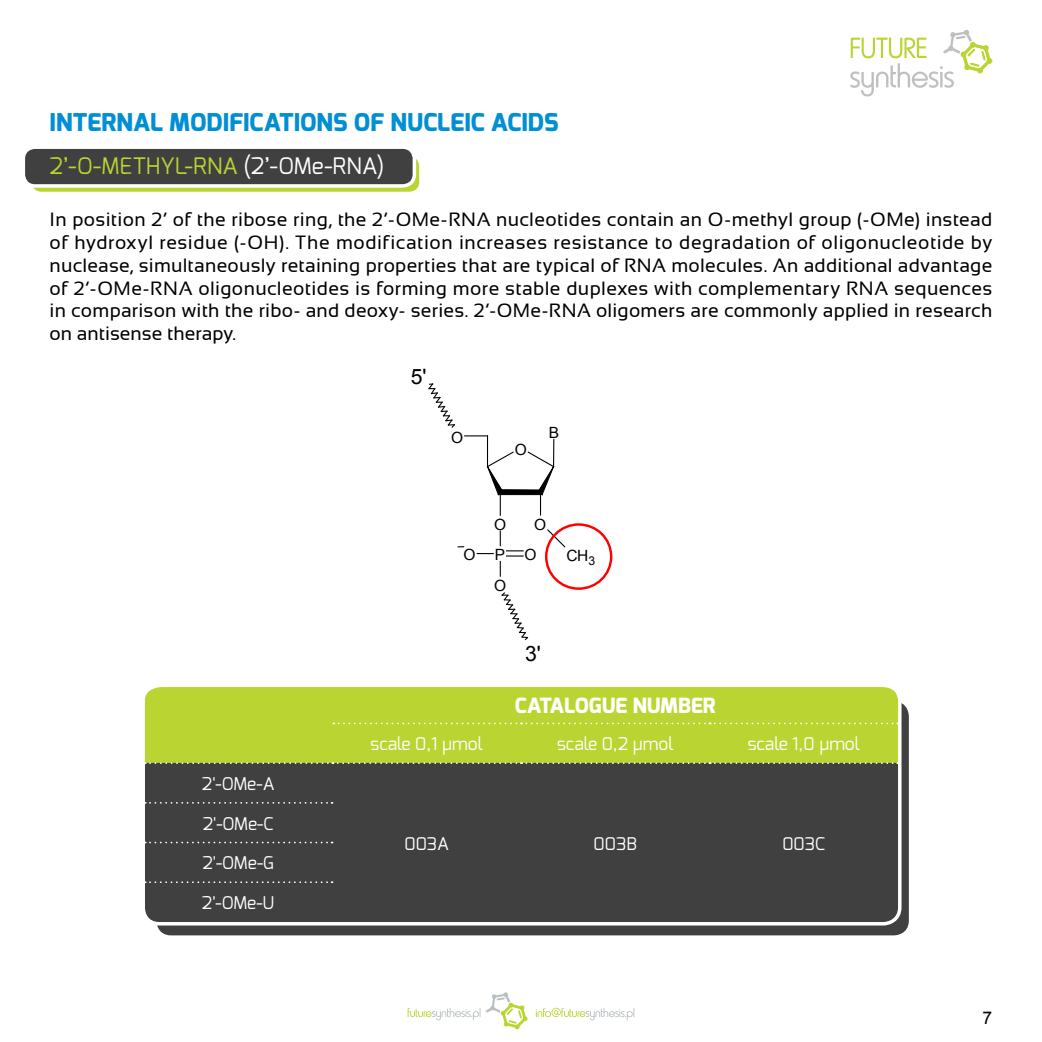
<style>
.page{position:relative;width:1042px;height:1042px;background:#fff}
.page>*{position:absolute;margin:0;border:0;box-sizing:border-box;transform-origin:0 0}
.t1{font:800 24.5px "Exo";color:#008fd5}
.t2{font:22.75px "Exo";color:#bad532}
.t3{font:21.18px "Arial";color:#000}
.t4{font:800 21px "Exo";color:#fff}
.t5{font:19.25px/22.8px "Sansation";letter-spacing:.01em;color:#000;text-align:justify}
.t6{font:17.5px "Exo";color:#fff}
.t7{font:17.5px "Arial";color:#000}
.t8{font:15.58px "Arial";color:#000}
.s1{color:#fff}
</style>
<div class="page">
<svg style="left:486px;top:992px;width:42px;height:37px"></svg>
<svg style="left:536px;top:1008px;width:98px;height:12px"></svg>
<svg style="left:408px;top:1008px;width:72px;height:12px"></svg>
<div style="left:156px;top:701px;width:753px;height:234px;background:#404040;border-radius:15px"></div>
<div style="left:146px;top:687px;width:750px;height:75px;background:#bad532"></div>
<div style="left:141px;top:682px;width:760px;height:243px;border:4px solid #fff;border-radius:17px"></div>
<div style="left:32px;top:156px;width:387px;height:36px;background:#bad532;border-radius:10px"></div>
<div style="left:23px;top:147px;width:391px;height:39px;background:#404040;border-radius:12px"></div>
<div style="left:22px;top:145px;width:394px;height:43px;border:4px solid #fff;border-radius:12px"></div>
<svg style="left:850px;top:29px;width:142px;height:67px"></svg>
<svg style="left:333px;top:722px;width:565px;height:2px"></svg>
<svg style="left:145px;top:762px;width:753px;height:2px"></svg>
<svg style="left:145px;top:802px;width:187px;height:2px"></svg>
<svg style="left:145px;top:841px;width:187px;height:2px"></svg>
<svg style="left:145px;top:881px;width:187px;height:2px"></svg>
<svg style="left:465px;top:435px;width:90px;height:80px"></svg>
<svg style="left:428px;top:383px;width:27px;height:45px"></svg>
<svg style="left:477px;top:553px;width:16px;height:1px"></svg>
<svg style="left:500px;top:531px;width:23px;height:45px"></svg>
<svg style="left:501px;top:592px;width:28px;height:49px"></svg>
<svg style="left:546px;top:528px;width:20px;height:20px"></svg>
<div style="left:545px;top:523px;width:67px;height:67px;border:2px solid #f00;border-radius:50%"></div>
<p class="t1" style="left:50px;top:107px;width:510px">INTERNAL MODIFICATIONS OF NUCLEIC ACIDS</p>
<p class="t2" style="left:50px;top:151px;width:336px">2’-O-METHYL-RNA <span class="s1">(2’-OMe-RNA)</span></p>
<p class="t5" style="left:50px;top:208px;width:944px">In position 2’ of the ribose ring, the 2’-OMe-RNA nucleotides contain an O-methyl group (-OMe) instead of hydroxyl residue (-OH). The modification increases resistance to degradation of oligonucleotide by nuclease, simultaneously retaining properties that are typical of RNA molecules. An additional advantage of 2’-OMe-RNA oligonucleotides is forming more stable duplexes with complementary RNA sequences in comparison with the ribo- and deoxy- series. 2’-OMe-RNA oligomers are commonly applied in research on antisense therapy.</p>
<p class="t3" style="left:411px;top:362px;width:17px">5'</p>
<p class="t8" style="left:451px;top:427px;width:14px">O</p>
<p class="t8" style="left:515px;top:439px;width:14px">O</p>
<p class="t8" style="left:549px;top:423px;width:12px">B</p>
<p class="t8" style="left:494px;top:514px;width:14px">O</p>
<p class="t8" style="left:534px;top:514px;width:14px">O</p>
<p class="t8" style="left:463px;top:545px;width:74px">OPO</p>
<p class="t8" style="left:494px;top:575px;width:14px">O</p>
<p class="t8" style="left:566px;top:545px;width:30px">CH<sub>3</sub></p>
<p class="t3" style="left:525px;top:639px;width:17px">3'</p>
<p class="t4" style="left:515px;top:692px;width:203px">CATALOGUE NUMBER</p>
<p class="t6" style="left:202px;top:772px;width:74px">2'-OMe-A</p>
<p class="t6" style="left:203px;top:812px;width:72px">2'-OMe-C</p>
<p class="t6" style="left:202px;top:852px;width:73px">2'-OMe-G</p>
<p class="t6" style="left:202px;top:891px;width:74px">2'-OMe-U</p>
<p class="t6" style="left:370px;top:733px;width:114px">scale 0,1 µmol</p>
<p class="t6" style="left:557px;top:733px;width:118px">scale 0,2 µmol</p>
<p class="t6" style="left:747px;top:733px;width:114px">scale 1,0 µmol</p>
<p class="t6" style="left:404px;top:832px;width:46px">003A</p>
<p class="t6" style="left:593px;top:832px;width:45px">003B</p>
<p class="t6" style="left:782px;top:832px;width:45px">003C</p>
<p class="t7" style="left:982px;top:1006px;width:11px">7</p>
</div>
